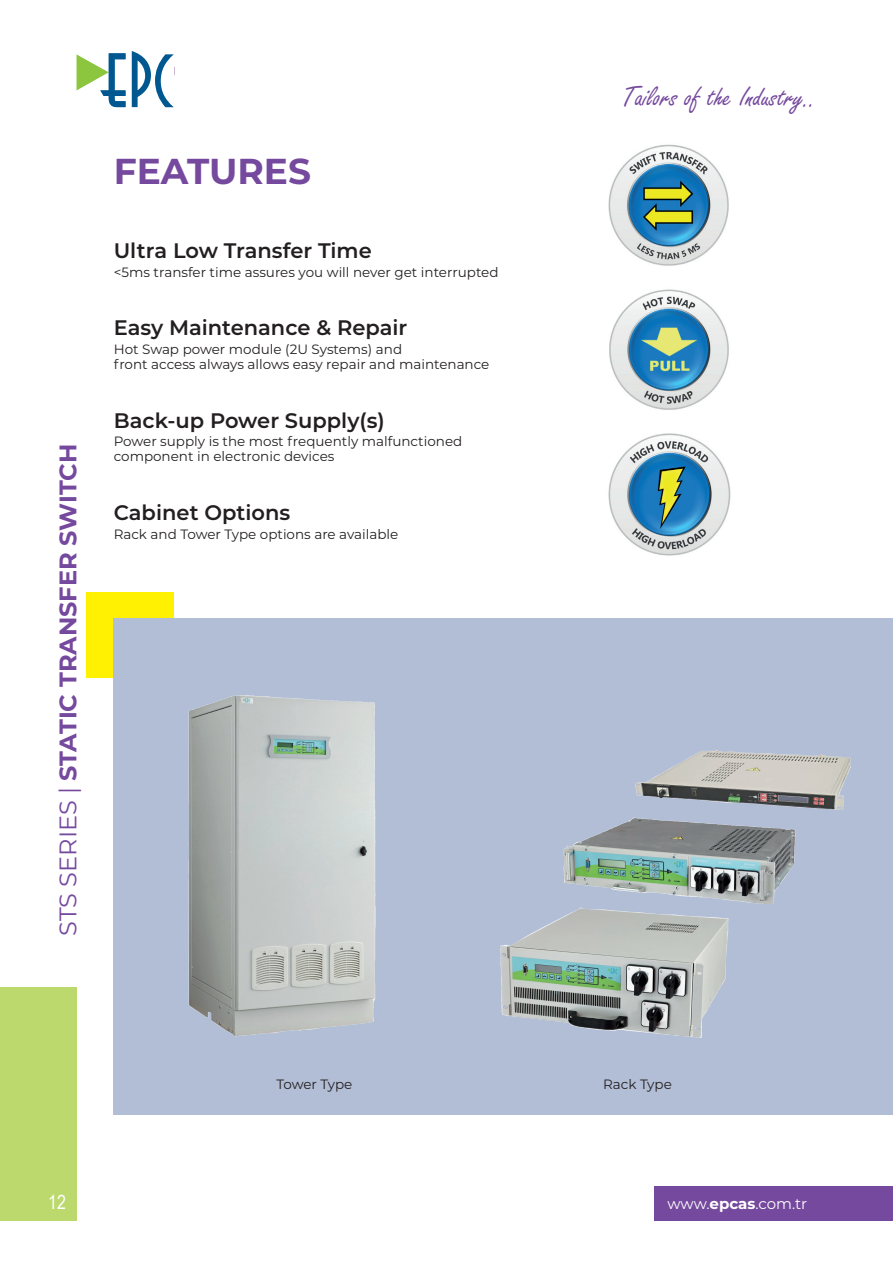
<style>
.page{position:relative;width:893px;height:1263px;background:#fff}
.page>*{position:absolute;margin:0;border:0;box-sizing:border-box;transform-origin:0 0}
.t1{font:700 36px "Montserrat";color:#75499d}
.t2{font:30px "Freestyle Script";color:#75499d}
.t3{font:700 24px "Montserrat";color:#75499d}
.t4{font:600 21px "Montserrat";color:#231f20}
.t5{font:19.5px "Arial Narrow";color:#fff}
.t6{font:15px "Montserrat";letter-spacing:-.005em;color:#fff}
.t7{font:13.5px/15px "Montserrat";color:#231f20}
.s1{font-weight:400}
.s2{font-weight:700}
</style>
<div class="page">
<div style="left:0;top:986px;width:77px;height:234px;background:#bbd96d"></div>
<div style="left:655px;top:1186px;width:238px;height:34px;background:#75499d"></div>
<svg style="left:77px;top:53px;width:48px;height:54px"></svg>
<svg style="left:132px;top:51px;width:42px;height:56px"></svg>
<div style="left:86px;top:592px;width:88px;height:86px;background:#fff101"></div>
<div style="left:114px;top:618px;width:779px;height:497px;background:#b2bed6"></div>
<img style="left:608px;top:144px;width:121px;height:122px">
<img style="left:609px;top:289px;width:120px;height:121px">
<img style="left:608px;top:433px;width:123px;height:123px">
<img style="left:188px;top:695px;width:188px;height:342px">
<img style="left:500px;top:907px;width:229px;height:131px">
<img style="left:563px;top:833px;width:232px;height:71px">
<img style="left:600px;top:750px;width:251px;height:105px">
<h3 class="t3" style="left:51px;top:935px;width:493px;rotate:-90deg"><span class="s1">STS SERIES |</span> STATIC TRANSFER SWITCH</h3>
<h1 class="t1" style="left:114px;top:145px;width:199px">FEATURES</h1>
<h3 class="t4" style="left:114px;top:236px;width:259px">Ultra Low Transfer Time</h3>
<p class="t7" style="left:114px;top:264px;width:386px">&lt;5ms transfer time assures you will never get interrupted</p>
<h3 class="t4" style="left:114px;top:313px;width:295px">Easy Maintenance &amp; Repair</h3>
<p class="t7" style="left:114px;top:341px;width:377px">Hot Swap power module (2U Systems) and<br>front access always allows easy repair and maintenance</p>
<h3 class="t4" style="left:114px;top:405px;width:273px">Back-up Power Supply(s)</h3>
<p class="t7" style="left:114px;top:434px;width:350px">Power supply is the most frequently malfunctioned component in electronic devices</p>
<h3 class="t4" style="left:114px;top:498px;width:178px">Cabinet Options</h3>
<p class="t7" style="left:114px;top:526px;width:286px">Rack and Tower Type options are available</p>
<h2 class="t2" style="left:622px;top:80px;width:196px">Tailors of the Industry..</h2>
<p class="t7" style="left:276px;top:1076px;width:77px">Tower Type</p>
<p class="t7" style="left:603px;top:1076px;width:70px">Rack Type</p>
<h3 class="t5" style="left:48px;top:1188px;width:19px">12</h3>
<p class="t6" style="left:667px;top:1193px;width:141px">www.<span class="s2">epcas</span>.com.tr</p>
</div>
